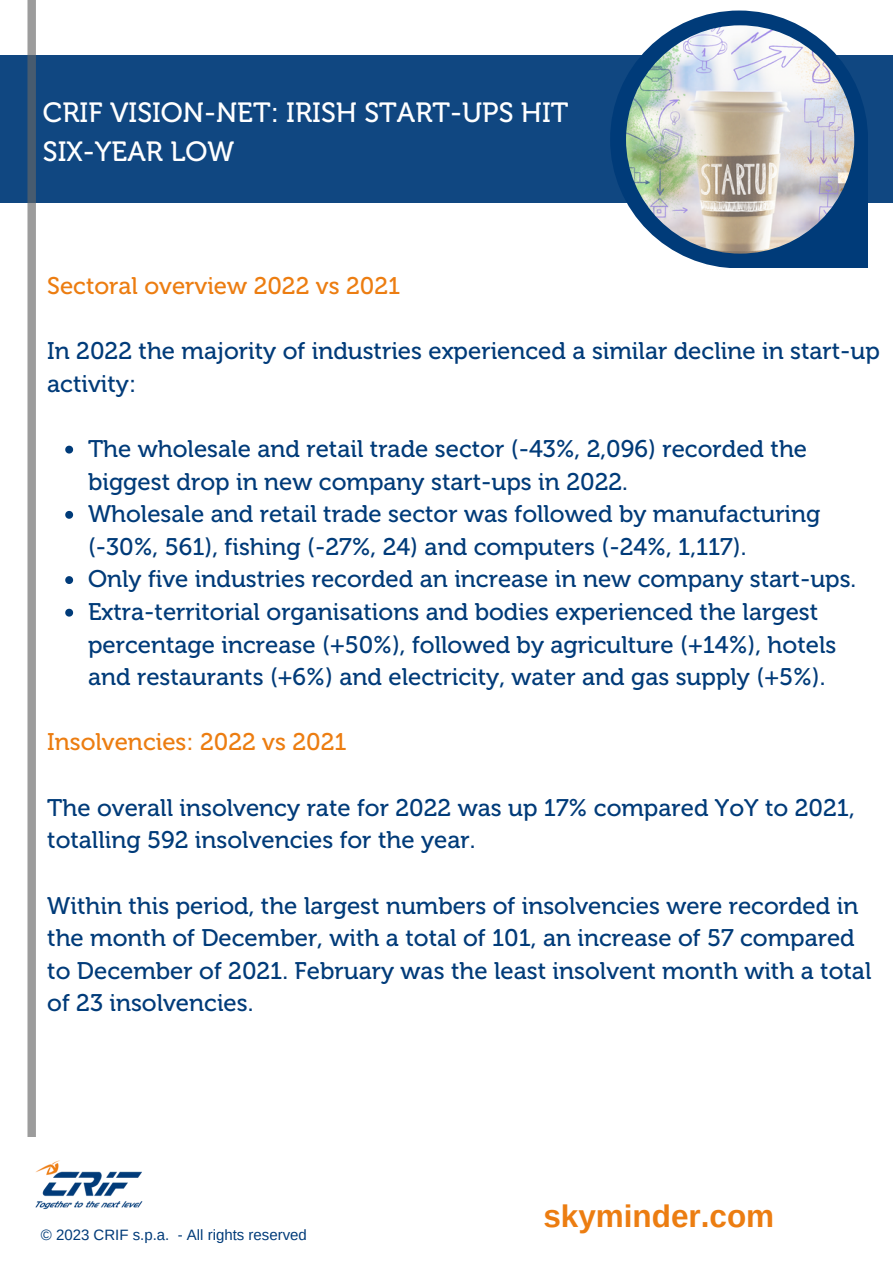
<style>
.page{position:relative;width:893px;height:1264px;background:#fff}
.page>*{position:absolute;margin:0;border:0;box-sizing:border-box;transform-origin:0 0}
.t1{font:700 31.5px "Arimo";color:#ec7d11}
.t2{font:27.75px/38.2px "Museo 500";color:#fff}
.t3{font:24px/32.5px "Museo 500";color:#003b79}
.t4{font:24px "Museo 500";color:#ec7d11}
.t5{font:15px "Arimo";color:#003b79}
</style>
<div class="page">
<div style="left:0;top:56px;width:892px;height:147px;background:#104781"></div>
<svg style="left:27px;top:0;width:9px;height:1137px;background:#95989b"></svg>
<svg style="left:610px;top:11px;width:257px;height:257px;fill:#003b79"></svg>
<img style="left:626px;top:25px;width:228px;height:228px;border-radius:50%">
<img style="left:35px;top:1160px;width:108px;height:49px">
<svg style="left:65px;top:445px;width:8px;height:8px"></svg>
<svg style="left:65px;top:511px;width:8px;height:8px"></svg>
<svg style="left:65px;top:576px;width:8px;height:8px"></svg>
<svg style="left:65px;top:608px;width:8px;height:8px"></svg>
<p class="t2" style="left:43px;top:94px;width:527px">CRIF VISION-NET: IRISH START-UPS HIT<br>SIX-YEAR LOW</p>
<p class="t4" style="left:47px;top:271px;width:354px">Sectoral overview 2022 vs 2021</p>
<p class="t3" style="left:47px;top:334px;width:834px">In 2022 the majority of industries experienced a similar decline in start-up activity:</p>
<p class="t3" style="left:88px;top:432px;width:769px">The wholesale and retail trade sector (-43%, 2,096) recorded the biggest drop in new company start-ups in 2022.<br>Wholesale and retail trade sector was followed by manufacturing (-30%, 561), fishing (-27%, 24) and computers (-24%, 1,117).<br>Only five industries recorded an increase in new company start-ups.<br>Extra-territorial organisations and bodies experienced the largest percentage increase (+50%), followed by agriculture (+14%), hotels and restaurants (+6%) and electricity, water and gas supply (+5%).</p>
<p class="t4" style="left:47px;top:728px;width:301px">Insolvencies: 2022 vs 2021</p>
<p class="t3" style="left:47px;top:791px;width:809px">The overall insolvency rate for 2022 was up 17% compared YoY to 2021, totalling 592 insolvencies for the year.</p>
<p class="t3" style="left:47px;top:889px;width:825px">Within this period, the largest numbers of insolvencies were recorded in the month of December, with a total of 101, an increase of 57 compared to December of 2021. February was the least insolvent month with a total of 23 insolvencies.</p>
<p class="t5" style="left:41px;top:1226px;width:267px">© 2023 CRIF s.p.a. - All rights reserved</p>
<h1 class="t1" style="left:543px;top:1198px;width:232px">skyminder.com</h1>
</div>
